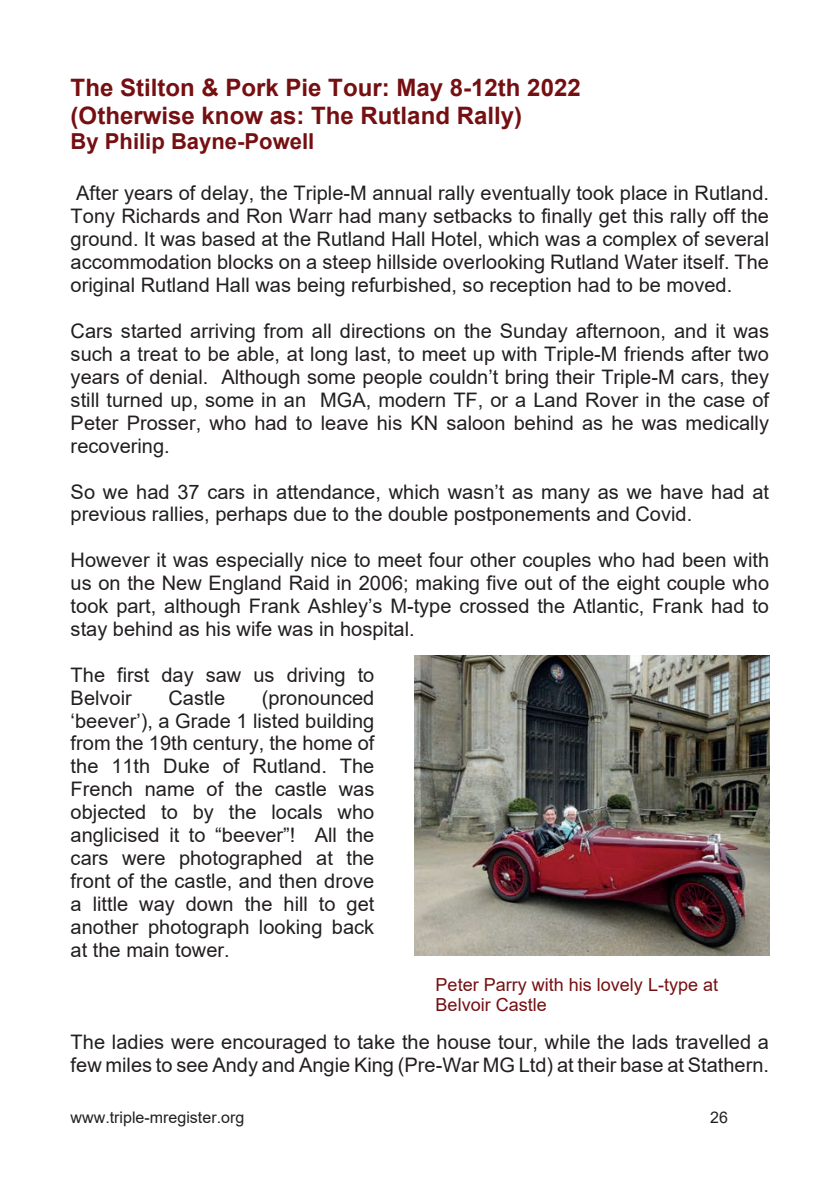
<style>
.page{position:relative;width:840px;height:1191px;background:#fff}
.page>*{position:absolute;margin:0;border:0;box-sizing:border-box;transform-origin:0 0}
.t1{font:700 24px/27.6px "Arial";color:#750f11}
.t2{font:700 22px "Arial";color:#750f11}
.t3{font:20px/23px "Arial";color:#231f20;text-align:justify}
.t4{font:18px/20.6px "Arial";color:#750f11}
.t5{font:16px "Arial";color:#231f20}
</style>
<div class="page">
<img style="left:414px;top:655px;width:354px;height:300px">
<p class="t1" style="left:71px;top:74px;width:511px">The Stilton &amp; Pork Pie Tour: May 8-12th 2022 (Otherwise know as: The Rutland Rally)</p>
<p class="t2" style="left:71px;top:126px;width:245px">By Philip Bayne-Powell</p>
<p class="t3" style="left:71px;top:182px;width:699px">After years of delay, the Triple-M annual rally eventually took place in Rutland.<br>Tony Richards and Ron Warr had many setbacks to finally get this rally off the ground. It was based at the Rutland Hall Hotel, which was a complex of several accommodation blocks on a steep hillside overlooking Rutland Water itself. The original Rutland Hall was being refurbished, so reception had to be moved.</p>
<p class="t3" style="left:71px;top:319px;width:699px">Cars started arriving from all directions on the Sunday afternoon, and it was such a treat to be able, at long last, to meet up with Triple-M friends after two years of denial. Although some people couldn’t bring their Triple-M cars, they still turned up, some in an MGA, modern TF, or a Land Rover in the case of Peter Prosser, who had to leave his KN saloon behind as he was medically recovering.</p>
<p class="t3" style="left:71px;top:480px;width:699px">So we had 37 cars in attendance, which wasn’t as many as we have had at previous rallies, perhaps due to the double postponements and Covid.</p>
<p class="t3" style="left:71px;top:549px;width:699px">However it was especially nice to meet four other couples who had been with us on the New England Raid in 2006; making five out of the eight couple who took part, although Frank Ashley’s M-type crossed the Atlantic, Frank had to stay behind as his wife was in hospital.</p>
<p class="t3" style="left:71px;top:663px;width:305px">The first day saw us driving to<br>Belvoir</p>
<p class="t3" style="left:71px;top:686px;width:305px;text-indent:191px">(pronounced ‘beever’), a Grade 1 listed building from the 19th century, the home of the 11th Duke of Rutland. The French name of the castle was objected to by the locals who anglicised it to “beever”! All the cars were photographed at the front of the castle, and then drove a little way down the hill to get another photograph looking back at the main tower.</p>
<p class="t3" style="left:168px;top:686px;width:58px">Castle</p>
<p class="t4" style="left:435px;top:974px;width:284px">Peter Parry with his lovely L-type at<br>Belvoir Castle</p>
<p class="t3" style="left:71px;top:1030px;width:699px">The ladies were encouraged to take the house tour, while the lads travelled a few miles to see Andy and Angie King (Pre-War MG Ltd) at their base at Stathern.</p>
<p class="t5" style="left:71px;top:1106px;width:175px">www.triple-mregister.org</p>
<p class="t5" style="left:709px;top:1106px;width:19px">26</p>
</div>
